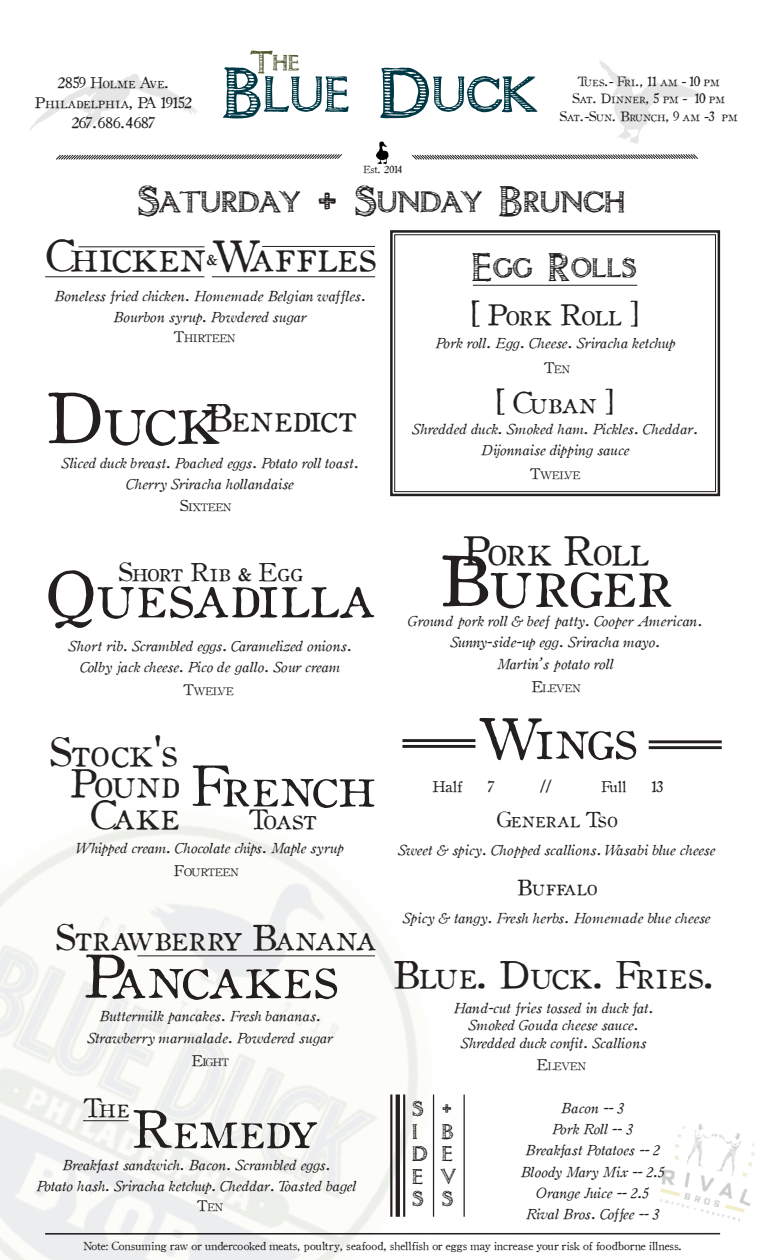
<style>
.page{position:relative;width:765px;height:1260px;background:#fff}
.page>*{position:absolute;margin:0;border:0;box-sizing:border-box;transform-origin:0 0}
.t1{font:70px "Oldstyle Small Caps HPLHS";letter-spacing:.025em;color:#231f20}
.t2{font:62.5px "Oldstyle Small Caps HPLHS";letter-spacing:.04em;color:#231f20}
.t3{font:62.5px "Intimacy";color:#003946}
.t4{font:60px "Oldstyle Small Caps HPLHS";letter-spacing:.03em;color:#231f20}
.t5{font:56.25px "Oldstyle Small Caps HPLHS";letter-spacing:.015em;color:#231f20}
.t6{font:52.5px "Oldstyle Small Caps HPLHS";letter-spacing:.035em;color:#231f20}
.t7{font:42.5px "Oldstyle Small Caps HPLHS";letter-spacing:.035em;color:#231f20}
.t8{font:40px "Oldstyle Small Caps HPLHS";letter-spacing:.02em;color:#231f20}
.t9{font:38.75px "Oldstyle Small Caps HPLHS";letter-spacing:.03em;color:#231f20}
.t10{font:37.5px "Oldstyle Small Caps HPLHS";letter-spacing:.03em;color:#231f20}
.t11{font:37.5px "Intimacy";color:#231f20}
.t12{font:35px "Oldstyle Small Caps HPLHS";letter-spacing:.025em;color:#231f20}
.t13{font:35px "Intimacy";color:#231f20}
.t14{font:28.75px "Oldstyle Small Caps HPLHS";letter-spacing:.03em;color:#231f20}
.t15{font:27.5px "Oldstyle Small Caps HPLHS";letter-spacing:.01em;color:#231f20}
.t16{font:27.5px "Intimacy";color:#4e572d}
.t17{font:26.25px "Oldstyle Small Caps HPLHS";color:#231f20}
.t18{font:25px "Oldstyle Small Caps HPLHS";letter-spacing:.02em;color:#231f20}
.t19{font:21.25px "Oldstyle Small Caps HPLHS";letter-spacing:.04em;color:#231f20}
.t20{font:20px "Oldstyle Small Caps HPLHS";color:#231f20}
.t21{font:18.75px "Intimacy";color:#231f20}
.t22{font:15px "Oldstyle Small Caps HPLHS";letter-spacing:.03em;color:#231f20}
.t23{font:15px "Old Style 1 HPLHS";color:#231f20}
.t24{font:14.38px/21.2px "Oldstyle Italic HPLHS";letter-spacing:-.015em;color:#231f20;text-align:center}
.t25{font:14.38px "Oldstyle Italic HPLHS";letter-spacing:-.035em;color:#231f20}
.t26{font:13.12px "Oldstyle Small Caps HPLHS";letter-spacing:.015em;color:#231f20}
.t27{font:13.12px "Oldstyle Small Caps HPLHS";letter-spacing:.04em;color:#231f20}
.t28{font:11.25px "Old Style 1 HPLHS";letter-spacing:.005em;color:#231f20}
.t29{font:10.5px "Old Style 1 HPLHS";letter-spacing:.01em;color:#231f20}
.t30{font:10px "Old Style 1 HPLHS";color:#231f20}
.s1{font-family:"Old Style 1 HPLHS"}
.s2{font-size:15px}
</style>
<div class="page">
<svg style="left:390px;top:230px;width:331px;height:267px"></svg>
<div style="left:394px;top:234px;width:322px;height:258px;border:1px solid #231f20"></div>
<img style="left:30px;top:74px;width:168px;height:56px">
<img style="left:599px;top:60px;width:104px;height:84px">
<hr style="left:473px;top:285px;width:164px;height:1px;background:#231f20">
<svg style="left:56px;top:154px;width:286px;height:6px"></svg>
<img style="left:376px;top:141px;width:13px;height:24px">
<svg style="left:412px;top:154px;width:286px;height:6px"></svg>
<hr style="left:45px;top:1233px;width:675px;height:1px;background:#231f20">
<hr style="left:45px;top:1234px;width:675px;height:1px;background:#231f20">
<hr style="left:45px;top:276px;width:159px;height:1px;background:#231f20">
<hr style="left:212px;top:276px;width:163px;height:1px;background:#231f20">
<hr style="left:78px;top:246px;width:127px;height:1px;background:#231f20">
<hr style="left:262px;top:246px;width:113px;height:1px;background:#231f20">
<hr style="left:137px;top:955px;width:238px;height:1px;background:#231f20">
<hr style="left:83px;top:1120px;width:46px;height:1px;background:#231f20">
<hr style="left:402px;top:739px;width:73px;height:3px;background:#231f20">
<hr style="left:402px;top:745px;width:73px;height:3px;background:#231f20">
<hr style="left:649px;top:740px;width:73px;height:3px;background:#231f20">
<hr style="left:649px;top:746px;width:73px;height:3px;background:#231f20">
<hr style="left:433px;top:1095px;width:1px;height:122px;background:#231f20">
<hr style="left:403px;top:1095px;width:2px;height:122px;background:#231f20">
<svg style="left:396px;top:1095px;width:4px;height:122px"></svg>
<hr style="left:390px;top:1095px;width:2px;height:122px;background:#231f20">
<hr style="left:464px;top:1095px;width:1px;height:122px;background:#231f20">
<img style="left:659px;top:1124px;width:96px;height:97px">
<p class="t22" style="left:57px;top:72px;width:113px"><span class="s1">2859</span> Holme Ave.</p>
<p class="t22" style="left:35px;top:92px;width:158px">Philadelphia, PA <span class="s1">19152</span></p>
<p class="t23" style="left:71px;top:112px;width:85px">267.686.4687</p>
<p class="t16" style="left:253px;top:45px;width:50px">The</p>
<p class="t3" style="left:225px;top:55px;width:316px">Blue Duck</p>
<p class="t30" style="left:363px;top:162px;width:41px">Est. 2014</p>
<p class="t26" style="left:578px;top:71px;width:143px">Tues.- Fri., <span class="s1">11</span> am <span class="s1">- 10</span> pm</p>
<p class="t27" style="left:572px;top:89px;width:154px">Sat. Dinner, <span class="s1">5</span> pm - <span class="s1">10</span> pm</p>
<p class="t26" style="left:560px;top:106px;width:179px">Sat.-Sun. Brunch, <span class="s1">9</span> am <span class="s1">-3</span> pm</p>
<p class="t11" style="left:138px;top:178px;width:490px">Saturday &amp; Sunday Brunch</p>
<p class="t7" style="left:45px;top:224px;width:331px">ChickenWaffles</p>
<p class="t20" style="left:206px;top:243px;width:13px">&amp;</p>
<p class="t24" style="left:54px;top:284px;width:313px">Boneless fried chicken. Homemade Belgian waffles.<br>Bourbon syrup. Powdered sugar</p>
<p class="t29" style="left:174px;top:331px;width:63px"><span class="s2">T</span>HIRTEEN</p>
<p class="t1" style="left:45px;top:366px;width:175px">Duck</p>
<p class="t10" style="left:205px;top:390px;width:152px">Benedict</p>
<p class="t24" style="left:61px;top:451px;width:299px">Sliced duck breast. Poached eggs. Potato roll toast.<br>Cherry Sriracha hollandaise</p>
<p class="t29" style="left:180px;top:500px;width:53px"><span class="s2">S</span>IXTEEN</p>
<p class="t18" style="left:118px;top:553px;width:186px">Short Rib &amp; Egg</p>
<p class="t2" style="left:45px;top:548px;width:329px">Quesadilla</p>
<p class="t24" style="left:68px;top:634px;width:285px">Short rib. Scrambled eggs. Caramelized onions.</p>
<p class="t24" style="left:80px;top:655px;width:261px">Colby jack cheese. Pico de gallo. Sour cream</p>
<p class="t29" style="left:183px;top:683px;width:52px"><span class="s2">T</span>WELVE</p>
<p class="t9" style="left:49px;top:724px;width:129px">Stock's</p>
<p class="t9" style="left:70px;top:755px;width:110px">Pound</p>
<p class="t9" style="left:90px;top:787px;width:90px">Cake</p>
<p class="t5" style="left:191px;top:744px;width:185px">French</p>
<p class="t15" style="left:249px;top:799px;width:69px">Toast</p>
<p class="t24" style="left:77px;top:836px;width:268px">Whipped cream. Chocolate chips. Maple syrup</p>
<p class="t29" style="left:174px;top:864px;width:66px"><span class="s2">F</span>OURTEEN</p>
<p class="t12" style="left:55px;top:911px;width:321px">Strawberry Banana</p>
<p class="t4" style="left:84px;top:932px;width:254px">Pancakes</p>
<p class="t24" style="left:99px;top:1005px;width:223px">Buttermilk pancakes. Fresh bananas.</p>
<p class="t24" style="left:87px;top:1026px;width:247px">Strawberry marmalade. Powdered sugar</p>
<p class="t29" style="left:191px;top:1054px;width:39px"><span class="s2">E</span>IGHT</p>
<p class="t17" style="left:83px;top:1088px;width:47px">The</p>
<p class="t6" style="left:131px;top:1090px;width:186px">Remedy</p>
<p class="t24" style="left:62px;top:1153px;width:270px">Breakfast sandwich. Bacon. Scrambled eggs.</p>
<p class="t24" style="left:36px;top:1174px;width:321px">Potato hash. Sriracha ketchup. Cheddar. Toasted bagel</p>
<p class="t29" style="left:197px;top:1200px;width:28px"><span class="s2">T</span>EN</p>
<p class="t13" style="left:473px;top:246px;width:166px">Egg Rolls</p>
<p class="t14" style="left:471px;top:294px;width:171px">[ Pork Roll ]</p>
<p class="t25" style="left:435px;top:333px;width:241px">Pork roll. Egg. Cheese. Sriracha ketchup</p>
<p class="t29" style="left:544px;top:362px;width:28px"><span class="s2">T</span>EN</p>
<p class="t14" style="left:496px;top:381px;width:121px">[ Cuban ]</p>
<p class="t24" style="left:412px;top:417px;width:288px">Shredded duck. Smoked ham. Pickles. Cheddar.</p>
<p class="t24" style="left:481px;top:438px;width:150px">Dijonnaise dipping sauce</p>
<p class="t29" style="left:530px;top:467px;width:52px"><span class="s2">T</span>WELVE</p>
<p class="t8" style="left:462px;top:521px;width:187px">Pork Roll</p>
<p class="t1" style="left:439px;top:529px;width:234px">Burger</p>
<p class="t24" style="left:408px;top:609px;width:296px">Ground pork roll &amp; beef patty. Cooper American.</p>
<p class="t25" style="left:450px;top:632px;width:212px">Sunny-side-up egg. Sriracha mayo.</p>
<p class="t24" style="left:497px;top:652px;width:118px">Martin’s potato roll</p>
<p class="t29" style="left:531px;top:680px;width:51px"><span class="s2">E</span>LEVEN</p>
<p class="t5" style="left:478px;top:696px;width:159px">Wings</p>
<p class="t23" style="left:432px;top:776px;width:32px">Half</p>
<p class="t23" style="left:487px;top:776px;width:8px">7</p>
<p class="t23" style="left:540px;top:776px;width:13px">//</p>
<p class="t23" style="left:601px;top:776px;width:27px">Full</p>
<p class="t23" style="left:651px;top:776px;width:13px">13</p>
<p class="t19" style="left:496px;top:803px;width:122px">General Tso</p>
<p class="t24" style="left:398px;top:838px;width:319px">Sweet &amp; spicy. Chopped scallions. Wasabi blue cheese</p>
<p class="t19" style="left:517px;top:872px;width:81px">Buffalo</p>
<p class="t24" style="left:403px;top:906px;width:309px">Spicy &amp; tangy. Fresh herbs. Homemade blue cheese</p>
<p class="t10" style="left:392px;top:947px;width:324px">Blue. Duck. Fries.</p>
<p class="t24" style="left:453px;top:998px;width:202px;line-height:17.5px">Hand-cut fries tossed in duck fat.<br>Smoked Gouda cheese sauce.</p>
<p class="t24" style="left:461px;top:1031px;width:187px">Shredded duck confit. Scallions</p>
<p class="t29" style="left:537px;top:1058px;width:51px"><span class="s2">E</span>LEVEN</p>
<p class="t21" style="left:413px;top:1097px;width:13px">S</p>
<p class="t21" style="left:413px;top:1120px;width:8px">I</p>
<p class="t21" style="left:413px;top:1142px;width:17px">D</p>
<p class="t21" style="left:413px;top:1165px;width:13px">E</p>
<p class="t21" style="left:413px;top:1187px;width:13px">S</p>
<p class="t21" style="left:443px;top:1097px;width:11px">&amp;</p>
<p class="t21" style="left:443px;top:1120px;width:13px">B</p>
<p class="t21" style="left:443px;top:1142px;width:13px">E</p>
<p class="t21" style="left:443px;top:1165px;width:16px">V</p>
<p class="t21" style="left:443px;top:1187px;width:13px">S</p>
<p class="t24" style="left:561px;top:1096px;width:64px">Bacon -- 3</p>
<p class="t24" style="left:552px;top:1117px;width:82px">Pork Roll -- 3</p>
<p class="t24" style="left:525px;top:1138px;width:136px">Breakfast Potatoes -- 2</p>
<p class="t24" style="left:521px;top:1160px;width:145px">Bloody Mary Mix -- 2.5</p>
<p class="t25" style="left:536px;top:1182px;width:114px">Orange Juice -- 2.5</p>
<p class="t24" style="left:526px;top:1202px;width:135px">Rival Bros. Coffee -- 3</p>
<p class="t28" style="left:83px;top:1238px;width:601px">Note: Consuming raw or undercooked meats, poultry, seafood, shellfish or eggs may increase your risk of foodborne illness.</p>
</div>
